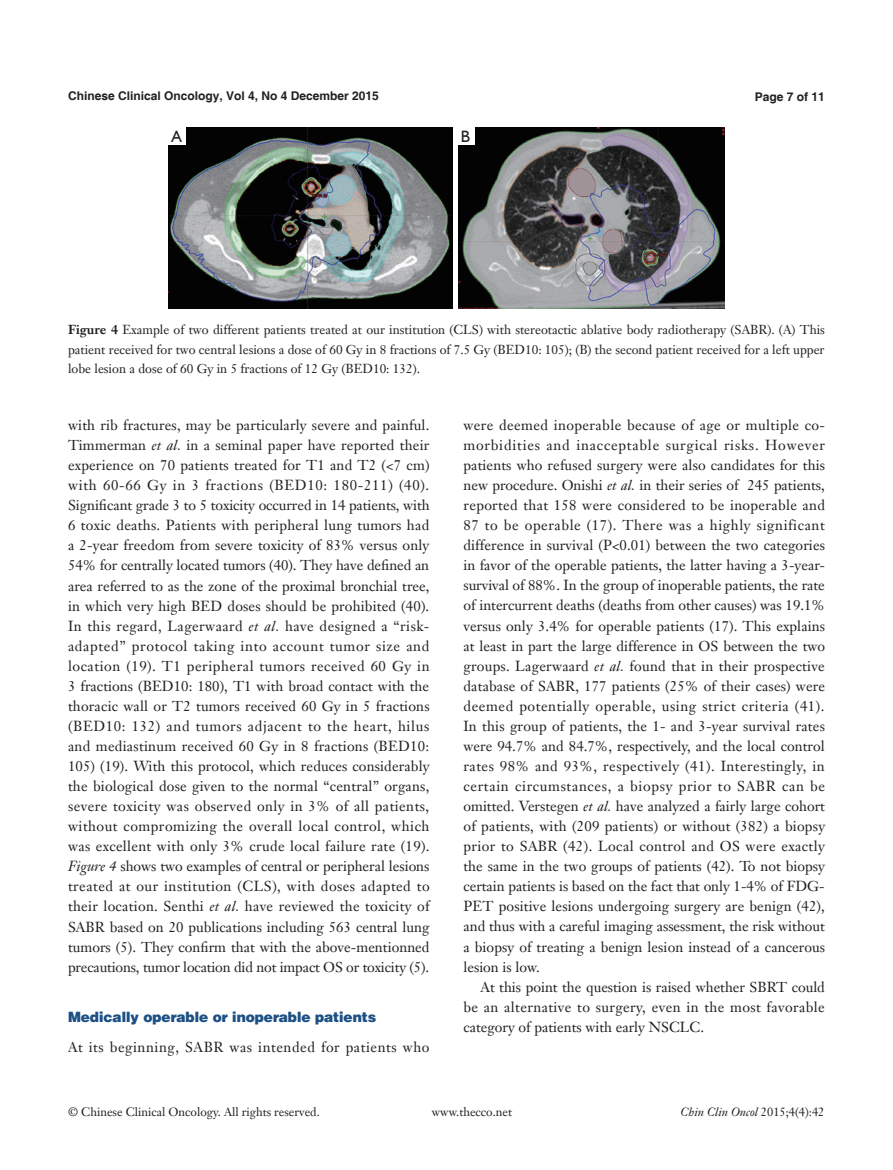
<style>
.page{position:relative;width:893px;height:1170px;background:#fff}
.page>*{position:absolute;margin:0;border:0;box-sizing:border-box;transform-origin:0 0}
.t1{font:16.5px "Humanist 521 BT";color:#231f20}
.t2{font:14.25px/20.1px "Janson Text LT";letter-spacing:.005em;color:#231f20;text-align:justify}
.t3{font:14.25px "Janson Text LT";letter-spacing:.04em;color:#231f20}
.t4{font:900 14.25px "Helvetica";color:#1c5085}
.t5{font:12.75px/19.5px "Janson Text LT";color:#231f20;text-align:justify}
.t6{font:12px "Janson Text LT";color:#231f20}
.t7{font:700 12px "Helvetica";color:#231f20}
.t8{font:italic 12px "Janson Text LT";color:#231f20}
.s1{font-weight:700}
.s2{font-style:italic}
.s3{font-style:normal}
</style>
<div class="page">
<img style="left:168px;top:128px;width:557px;height:181px">
<div style="left:457px;top:128px;width:17px;height:17px;background:#fff"></div>
<div style="left:168px;top:128px;width:17px;height:17px;background:#fff"></div>
<hr style="left:453px;top:128px;width:4px;height:181px;background:#fff">
<p class="t7" style="left:68px;top:88px;width:312px">Chinese Clinical Oncology, Vol 4, No 4 December 2015</p>
<p class="t1" style="left:171px;top:126px;width:12px">A</p>
<p class="t1" style="left:461px;top:126px;width:11px">B</p>
<p class="t7" style="left:755px;top:89px;width:72px">Page 7 of 11</p>
<p class="t5" style="left:68px;top:320px;width:758px"><span class="s1">Figure 4</span> Example of two different patients treated at our institution (CLS) with stereotactic ablative body radiotherapy (SABR). (A) This patient received for two central lesions a dose of 60 Gy in 8 fractions of 7.5 Gy (BED10: 105); (B) the second patient received for a left upper lobe lesion a dose of 60 Gy in 5 fractions of 12 Gy (BED10: 132).</p>
<p class="t2" style="left:68px;top:415px;width:363px">with rib fractures, may be particularly severe and painful.<br>Timmerman <span class="s2">et al.</span> in a seminal paper have reported their experience on 70 patients treated for T1 and T2 (&lt;7 cm) with 60-66 Gy in 3 fractions (BED10: 180-211) (40).<br>Significant grade 3 to 5 toxicity occurred in 14 patients, with 6 toxic deaths. Patients with peripheral lung tumors had a 2-year freedom from severe toxicity of 83% versus only 54% for centrally located tumors (40). They have defined an area referred to as the zone of the proximal bronchial tree, in which very high BED doses should be prohibited (40).<br>In this regard, Lagerwaard <span class="s2">et al.</span> have designed a “risk&shy;adapted” protocol taking into account tumor size and location (19). T1 peripheral tumors received 60 Gy in 3 fractions (BED10: 180), T1 with broad contact with the thoracic wall or T2 tumors received 60 Gy in 5 fractions (BED10: 132) and tumors adjacent to the heart, hilus and mediastinum received 60 Gy in 8 fractions (BED10:<br>105) (19). With this protocol, which reduces considerably the biological dose given to the normal “central” organs, severe toxicity was observed only in 3% of all patients, without compromizing the overall local control, which was excellent with only 3% crude local failure rate (19).<br><span class="s2">Figure 4</span> shows two examples of central or peripheral lesions treated at our institution (CLS), with doses adapted to their location. Senthi <span class="s2">et al.</span> have reviewed the toxicity of SABR based on 20 publications including 563 central lung tumors (5). They confirm that with the above-mentionned precautions, tumor location did not impact OS or toxicity (5).</p>
<p class="t4" style="left:68px;top:1007px;width:310px">Medically operable or inoperable patients</p>
<p class="t3" style="left:68px;top:1037px;width:363px">At its beginning, SABR was intended for patients who</p>
<p class="t2" style="left:463px;top:415px;width:363px">were deemed inoperable because of age or multiple co&shy;morbidities and inacceptable surgical risks. However patients who refused surgery were also candidates for this new procedure. Onishi <span class="s2">et al.</span> in their series of 245 patients, reported that 158 were considered to be inoperable and 87 to be operable (17). There was a highly significant difference in survival (P&lt;0.01) between the two categories in favor of the operable patients, the latter having a 3-year&shy;survival of 88%. In the group of inoperable patients, the rate of intercurrent deaths (deaths from other causes) was 19.1% versus only 3.4% for operable patients (17). This explains at least in part the large difference in OS between the two groups. Lagerwaard <span class="s2">et al.</span> found that in their prospective database of SABR, 177 patients (25% of their cases) were deemed potentially operable, using strict criteria (41).<br>In this group of patients, the 1- and 3-year survival rates were 94.7% and 84.7%, respectively, and the local control rates 98% and 93%, respectively (41). Interestingly, in certain circumstances, a biopsy prior to SABR can be omitted. Verstegen <span class="s2">et al.</span> have analyzed a fairly large cohort of patients, with (209 patients) or without (382) a biopsy prior to SABR (42). Local control and OS were exactly the same in the two groups of patients (42). To not biopsy certain patients is based on the fact that only 1-4% of FDG-PET positive lesions undergoing surgery are benign (42), and thus with a careful imaging assessment, the risk without a biopsy of treating a benign lesion instead of a cancerous lesion is low.</p>
<p class="t2" style="left:463px;top:976px;width:363px;text-indent:17px">At this point the question is raised whether SBRT could be an alternative to surgery, even in the most favorable category of patients with early NSCLC.</p>
<p class="t6" style="left:68px;top:1104px;width:253px">© Chinese Clinical Oncology. All rights reserved.</p>
<p class="t6" style="left:432px;top:1104px;width:82px">www.thecco.net</p>
<p class="t8" style="left:681px;top:1104px;width:145px">Chin Clin Oncol <span class="s3">2015;4(4):42</span></p>
</div>
